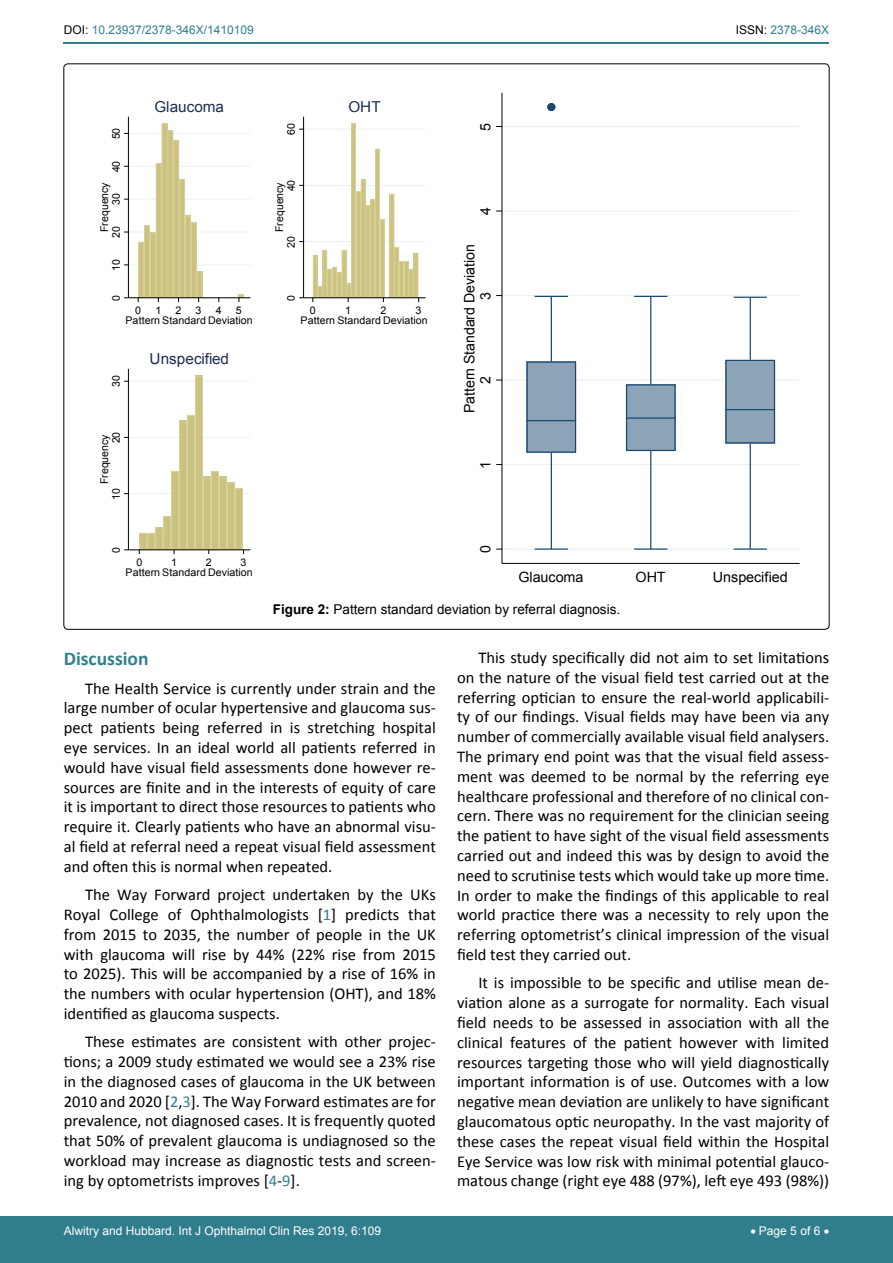
<style>
.page{position:relative;width:893px;height:1263px;background:#fff}
.page>*{position:absolute;margin:0;border:0;box-sizing:border-box;transform-origin:0 0}
.t1{font:700 19.5px "Calibri";color:#30808d}
.t2{font:16.5px/19.8px "Calibri";color:#000;text-align:justify}
.t3{font:15px "Arial";color:#1e2d53}
.t4{font:14.4px "Arial";letter-spacing:-.005em;color:#000}
.t5{font:14.1px "Arial";letter-spacing:-.005em;color:#000}
.t6{font:13.5px "Arial";color:#000}
.t7{font:12px "Arial";color:#fff}
.t8{font:12px "Arial";color:#30808d}
.t9{font:10.65px "Arial";letter-spacing:.01em;color:#000}
.t10{font:10.65px "Arial";letter-spacing:-.01em;color:#000}
.t11{font:10.5px/10.5px "Arial";letter-spacing:.005em;color:#000}
.s1{color:#000}
.s2{font-weight:700}
.s3{color:#30808d}
</style>
<div class="page">
<hr style="left:64px;top:43px;width:765px;height:1px;background:#30808d">
<div style="left:0;top:1217px;width:893px;height:46px;background:#307d8d"></div>
<svg style="left:124px;top:92px;width:676px;height:472px"></svg>
<p class="t8" style="left:64px;top:22px;width:192px"><span class="s1">DOI:</span> 10.23937/2378-346X/1410109</p>
<p class="t8" style="left:736px;top:22px;width:95px"><span class="s1">ISSN:</span> 2378-346X</p>
<p class="t10" style="left:109px;top:139px;width:13px;rotate:-90deg">50</p>
<p class="t10" style="left:109px;top:172px;width:13px;rotate:-90deg">40</p>
<p class="t9" style="left:97px;top:232px;width:51px;rotate:-90deg">Frequency</p>
<p class="t10" style="left:109px;top:205px;width:13px;rotate:-90deg">30</p>
<p class="t10" style="left:109px;top:238px;width:13px;rotate:-90deg">20</p>
<p class="t10" style="left:109px;top:271px;width:13px;rotate:-90deg">10</p>
<p class="t10" style="left:109px;top:301px;width:7px;rotate:-90deg">0</p>
<p class="t3" style="left:154px;top:97px;width:71px">Glaucoma</p>
<p class="t11" style="left:135px;top:305px;width:7px">0</p>
<p class="t11" style="left:155px;top:305px;width:7px">1</p>
<p class="t11" style="left:175px;top:305px;width:7px">2</p>
<p class="t11" style="left:196px;top:305px;width:7px">3</p>
<p class="t11" style="left:216px;top:305px;width:7px">4</p>
<p class="t11" style="left:125px;top:305px;width:129px;text-indent:110px">5<br>Pattern Standard Deviation</p>
<p class="t10" style="left:109px;top:387px;width:13px;rotate:-90deg">30</p>
<p class="t10" style="left:109px;top:443px;width:13px;rotate:-90deg">20</p>
<p class="t9" style="left:97px;top:484px;width:51px;rotate:-90deg">Frequency</p>
<p class="t10" style="left:109px;top:499px;width:13px;rotate:-90deg">10</p>
<p class="t10" style="left:109px;top:553px;width:7px;rotate:-90deg">0</p>
<p class="t3" style="left:150px;top:349px;width:81px">Unspecified</p>
<p class="t11" style="left:125px;top:557px;width:129px;text-indent:115px">3<br>Pattern Standard Deviation</p>
<p class="t11" style="left:136px;top:557px;width:7px">0</p>
<p class="t11" style="left:171px;top:557px;width:7px">1</p>
<p class="t11" style="left:206px;top:557px;width:7px">2</p>
<p class="t10" style="left:284px;top:135px;width:13px;rotate:-90deg">60</p>
<p class="t10" style="left:284px;top:191px;width:13px;rotate:-90deg">40</p>
<p class="t9" style="left:272px;top:232px;width:51px;rotate:-90deg">Frequency</p>
<p class="t10" style="left:284px;top:248px;width:13px;rotate:-90deg">20</p>
<p class="t10" style="left:284px;top:301px;width:7px;rotate:-90deg">0</p>
<p class="t3" style="left:348px;top:97px;width:34px">OHT</p>
<p class="t11" style="left:301px;top:305px;width:129px;text-indent:115px">3<br>Pattern Standard Deviation</p>
<p class="t11" style="left:310px;top:305px;width:7px">0</p>
<p class="t11" style="left:345px;top:305px;width:7px">1</p>
<p class="t11" style="left:380px;top:305px;width:7px">2</p>
<p class="t4" style="left:476px;top:130px;width:9px;rotate:-90deg">5</p>
<p class="t4" style="left:476px;top:215px;width:9px;rotate:-90deg">4</p>
<p class="t4" style="left:460px;top:413px;width:170px;rotate:-90deg">Pattern Standard Deviation</p>
<p class="t4" style="left:476px;top:300px;width:9px;rotate:-90deg">3</p>
<p class="t4" style="left:476px;top:384px;width:9px;rotate:-90deg">2</p>
<p class="t4" style="left:476px;top:469px;width:9px;rotate:-90deg">1</p>
<p class="t4" style="left:476px;top:553px;width:9px;rotate:-90deg">0</p>
<p class="t5" style="left:518px;top:568px;width:67px">Glaucoma</p>
<p class="t5" style="left:636px;top:568px;width:32px">OHT</p>
<p class="t5" style="left:713px;top:568px;width:76px">Unspecified</p>
<p class="t6" style="left:273px;top:600px;width:349px"><span class="s2">Figure 2:</span> Pattern standard deviation by referral diagnosis.</p>
<p class="t1" style="left:64px;top:646px;width:86px">Discussion</p>
<p class="t2" style="left:64px;top:678px;width:374px;text-indent:21px">The Health Service is currently under strain and the large number of ocular hypertensive and glaucoma sus&shy;pect patients being referred in is stretching hospital eye services. In an ideal world all patients referred in would have visual field assessments done however re&shy;sources are finite and in the interests of equity of care it is important to direct those resources to patients who require it. Clearly patients who have an abnormal visu&shy;al field at referral need a repeat visual field assessment and often this is normal when repeated.</p>
<p class="t2" style="left:64px;top:885px;width:374px;text-indent:21px">The Way Forward project undertaken by the UKs Royal College of Ophthalmologists [<span class="s3">1</span>] predicts that from 2015 to 2035, the number of people in the UK with glaucoma will rise by 44% (22% rise from 2015 to 2025). This will be accompanied by a rise of 16% in the numbers with ocular hypertension (OHT), and 18% identified as glaucoma suspects.</p>
<p class="t2" style="left:64px;top:1032px;width:374px;text-indent:21px">These estimates are consistent with other projec&shy;tions; a 2009 study estimated we would see a 23% rise in the diagnosed cases of glaucoma in the UK between 2010 and 2020 [<span class="s3">2</span>,<span class="s3">3</span>]. The Way Forward estimates are for prevalence, not diagnosed cases. It is frequently quoted that 50% of prevalent glaucoma is undiagnosed so the workload may increase as diagnostic tests and screen&shy;ing by optometrists improves [<span class="s3">4</span>-<span class="s3">9</span>].</p>
<p class="t2" style="left:457px;top:648px;width:374px;text-indent:21px">This study specifically did not aim to set limitations on the nature of the visual field test carried out at the referring optician to ensure the real-world applicabili&shy;ty of our findings. Visual fields may have been via any number of commercially available visual field analysers.<br>The primary end point was that the visual field assess&shy;ment was deemed to be normal by the referring eye healthcare professional and therefore of no clinical con&shy;cern. There was no requirement for the clinician seeing the patient to have sight of the visual field assessments carried out and indeed this was by design to avoid the need to scrutinise tests which would take up more time.<br>In order to make the findings of this applicable to real world practice there was a necessity to rely upon the referring optometrist’s clinical impression of the visual field test they carried out.</p>
<p class="t2" style="left:457px;top:973px;width:374px;text-indent:21px">It is impossible to be specific and utilise mean de&shy;viation alone as a surrogate for normality. Each visual field needs to be assessed in association with all the clinical features of the patient however with limited resources targeting those who will yield diagnostically important information is of use. Outcomes with a low negative mean deviation are unlikely to have significant glaucomatous optic neuropathy. In the vast majority of these cases the repeat visual field within the Hospital Eye Service was low risk with minimal potential glauco&shy;matous change (right eye 488 (97%), left eye 493 (98%))</p>
<p class="t7" style="left:64px;top:1223px;width:319px">Alwitry and Hubbard. Int J Ophthalmol Clin Res 2019, 6:109</p>
<p class="t7" style="left:750px;top:1223px;width:80px">• Page 5 of 6 •</p>
</div>
